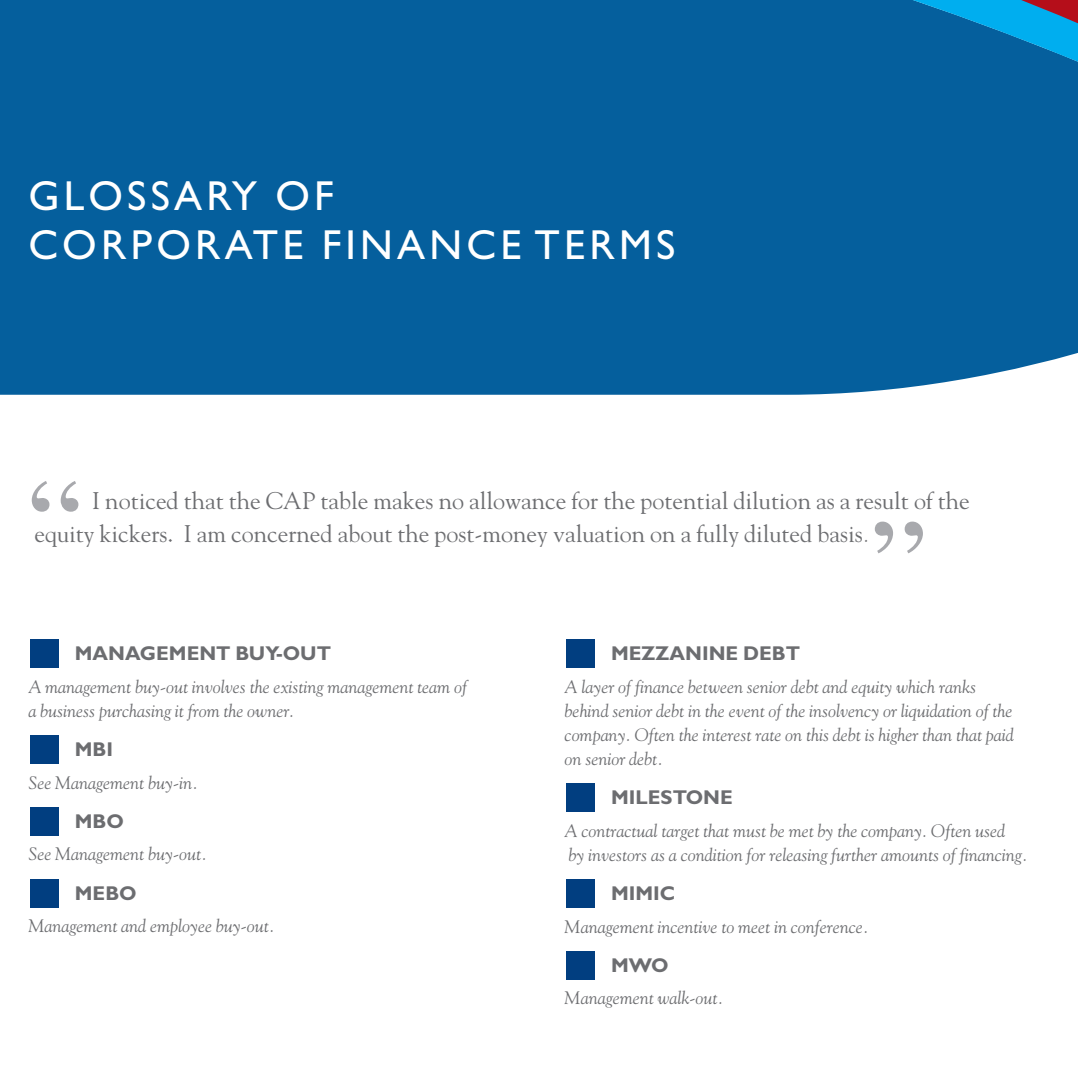
<style>
.page{position:relative;width:1078px;height:1078px;background:#fff}
.page>*{position:absolute;margin:0;border:0;box-sizing:border-box;transform-origin:0 0}
.t1{font:130px "Times";color:#a8a9ad}
.t2{font:126px "Times";color:#a8a9ad}
.t3{font:42px/48.8px "Gill Sans";letter-spacing:.1em;color:#fff}
.t4{font:24px "Goudy";color:#6c6d70}
.t5{font:700 20px "Gill Sans";color:#6c6d70}
.t6{font:italic 18px/24px "Goudy";color:#6c6d70}
.s1{font-style:italic;font-size:20px}
</style>
<div class="page">
<div style="left:0;top:0;width:735px;height:394px;background:#055f9d"></div>
<div style="left:735px;top:0;width:157px;height:395px;background:#055f9d"></div>
<svg style="left:892px;top:0;width:185px;height:390px;background:#1069a4"></svg>
<div style="left:566px;top:951px;width:29px;height:28px;background:#013e80"></div>
<div style="left:566px;top:879px;width:29px;height:28px;background:#013e80"></div>
<div style="left:566px;top:783px;width:29px;height:28px;background:#013e80"></div>
<div style="left:566px;top:639px;width:29px;height:29px;background:#013e80"></div>
<div style="left:30px;top:879px;width:29px;height:28px;background:#013e80"></div>
<div style="left:30px;top:807px;width:29px;height:28px;background:#013e80"></div>
<div style="left:30px;top:639px;width:29px;height:29px;background:#013e80"></div>
<div style="left:30px;top:735px;width:29px;height:28px;background:#013e80"></div>
<h3 class="t3" style="left:28px;top:175px;width:648px">GLOSSARY OF<br>CORPORATE FINANCE TERMS</h3>
<h2 class="t2" style="left:28px;top:448px;width:57px">“</h2>
<h3 class="t4" style="left:34px;top:519px;width:836px">equity kickers. I am concerned about the post-money valuation on a fully diluted basis<span class="s1">.</span></h3>
<h1 class="t1" style="left:926px;top:586px;width:59px;rotate:-180deg">“</h1>
<h3 class="t4" style="left:92px;top:486px;width:878px">I noticed that the CAP table makes no allowance for the potential dilution as a result of the</h3>
<p class="t5" style="left:75px;top:645px;width:258px">MANAGEMENT BUY-OUT</p>
<p class="t6" style="left:28px;top:674px;width:440px">A management buy-out involves the existing management team of a business purchasing it from the owner.</p>
<p class="t5" style="left:75px;top:741px;width:40px">MBI</p>
<p class="t6" style="left:28px;top:770px;width:171px">See Management buy-in.</p>
<p class="t5" style="left:75px;top:813px;width:51px">MBO</p>
<p class="t6" style="left:28px;top:842px;width:180px">See Management buy-out.</p>
<p class="t5" style="left:75px;top:885px;width:63px">MEBO</p>
<p class="t6" style="left:28px;top:913px;width:248px">Management and employee buy-out.</p>
<p class="t5" style="left:611px;top:645px;width:190px">MEZZANINE DEBT</p>
<p class="t6" style="left:564px;top:674px;width:450px">A layer of finance between senior debt and equity which ranks behind senior debt in the event of the insolvency or liquidation of the company. Often the interest rate on this debt is higher than that paid on senior debt.</p>
<p class="t5" style="left:611px;top:789px;width:123px">MILESTONE</p>
<p class="t6" style="left:564px;top:818px;width:464px">A contractual target that must be met by the company. Often used<br>by investors as a condition for releasing further amounts of financing.</p>
<p class="t5" style="left:611px;top:885px;width:66px">MIMIC</p>
<p class="t6" style="left:564px;top:914px;width:306px">Management incentive to meet in conference.</p>
<p class="t5" style="left:611px;top:957px;width:59px">MWO</p>
<p class="t6" style="left:564px;top:985px;width:160px">Management walk-out.</p>
</div>
